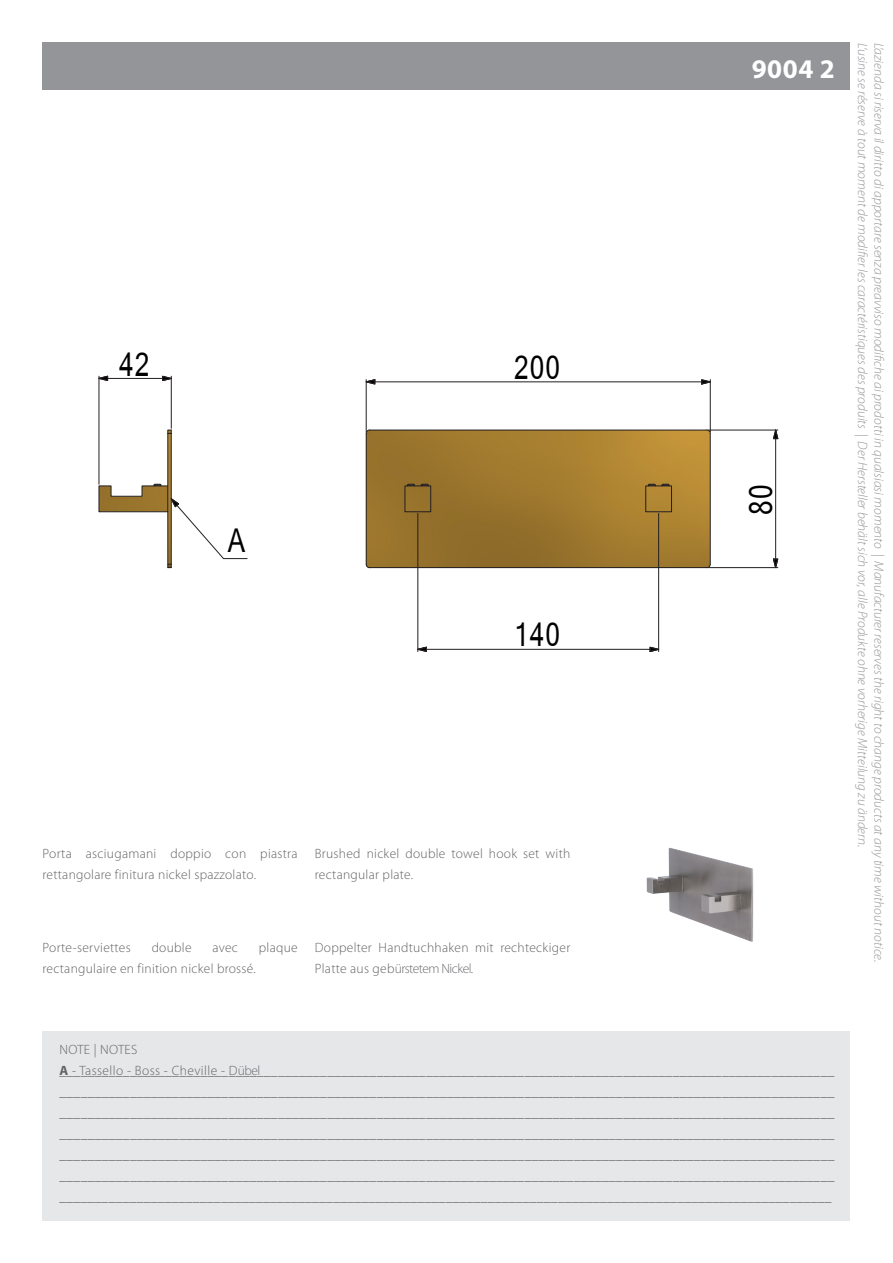
<style>
.page{position:relative;width:893px;height:1263px;background:#fff}
.page>*{position:absolute;margin:0;border:0;box-sizing:border-box;transform-origin:0 0}
.t1{font:52.05px "Kartika";letter-spacing:.025em;color:#000;scale:.8 1}
.t2{font:700 27px "Myriad Pro";color:#fff}
.t3{font:300 13.5px/21px "Myriad Pro";letter-spacing:.02em;color:#636366}
.t4{font:italic 300 13.5px "Myriad Pro";color:#939598}
.s1{color:#6c6d70}
.s2{font-weight:700}
</style>
<div class="page">
<div style="left:43px;top:1031px;width:807px;height:189px;background:#e6e7e9"></div>
<div style="left:43px;top:43px;width:807px;height:47px;background:#939598"></div>
<img style="left:367px;top:431px;width:343px;height:136px">
<svg style="left:366px;top:564px;width:4px;height:4px"></svg>
<svg style="left:706px;top:564px;width:5px;height:4px"></svg>
<svg style="left:366px;top:429px;width:4px;height:5px"></svg>
<svg style="left:706px;top:429px;width:5px;height:5px"></svg>
<hr style="left:370px;top:567px;width:337px;height:1px;background:#231f20">
<hr style="left:710px;top:433px;width:1px;height:131px;background:#231f20">
<hr style="left:366px;top:433px;width:1px;height:131px;background:#231f20">
<hr style="left:370px;top:430px;width:337px;height:1px;background:#231f20">
<div style="left:405px;top:486px;width:26px;height:26px;border:1px solid #231f20"></div>
<div style="left:645px;top:486px;width:27px;height:26px;border:1px solid #231f20"></div>
<svg style="left:407px;top:484px;width:8px;height:2px"></svg>
<svg style="left:421px;top:484px;width:8px;height:2px"></svg>
<svg style="left:648px;top:484px;width:22px;height:2px"></svg>
<img style="left:154px;top:434px;width:17px;height:50px">
<svg style="left:167px;top:429px;width:5px;height:5px"></svg>
<hr style="left:171px;top:433px;width:1px;height:131px;background:#231f20">
<hr style="left:167px;top:433px;width:1px;height:131px;background:#231f20">
<svg style="left:365px;top:379px;width:10px;height:5px"></svg>
<svg style="left:701px;top:379px;width:10px;height:5px"></svg>
<hr style="left:375px;top:382px;width:327px;height:1px;background:#231f20">
<hr style="left:366px;top:380px;width:1px;height:52px;background:#231f20">
<hr style="left:710px;top:380px;width:1px;height:52px;background:#231f20">
<svg style="left:773px;top:429px;width:5px;height:12px"></svg>
<svg style="left:773px;top:559px;width:5px;height:10px"></svg>
<hr style="left:775px;top:439px;width:1px;height:120px;background:#231f20">
<hr style="left:708px;top:567px;width:70px;height:1px;background:#231f20">
<hr style="left:708px;top:430px;width:70px;height:1px;background:#231f20">
<svg style="left:162px;top:376px;width:9px;height:5px"></svg>
<svg style="left:98px;top:376px;width:10px;height:5px"></svg>
<hr style="left:108px;top:378px;width:55px;height:1px;background:#231f20">
<hr style="left:171px;top:376px;width:1px;height:52px;background:#231f20">
<hr style="left:99px;top:376px;width:1px;height:108px;background:#231f20">
<svg style="left:417px;top:647px;width:10px;height:5px"></svg>
<svg style="left:650px;top:647px;width:10px;height:5px"></svg>
<hr style="left:426px;top:649px;width:224px;height:1px;background:#231f20">
<hr style="left:418px;top:513px;width:1px;height:138px;background:#231f20">
<hr style="left:658px;top:513px;width:1px;height:138px;background:#231f20">
<svg style="left:98px;top:484px;width:150px;height:84px"></svg>
<img style="left:646px;top:847px;width:108px;height:95px">
<p class="t1" style="left:119px;top:339px;width:39px">42</p>
<p class="t1" style="left:228px;top:515px;width:23px">A</p>
<p class="t1" style="left:514px;top:342px;width:59px">200</p>
<p class="t1" style="left:514px;top:610px;width:59px">140</p>
<p class="t3" style="left:43px;top:843px;width:257px">Porta asciugamani doppio con piastra rettangolare finitura nickel spazzolato.</p>
<p class="t3" style="left:315px;top:843px;width:257px">Brushed nickel double towel hook set with rectangular plate.</p>
<p class="t3" style="left:43px;top:937px;width:90px">Porte-serviettes</p>
<p class="t3" style="left:152px;top:937px;width:41px">double</p>
<p class="t3" style="left:212px;top:937px;width:27px">avec</p>
<p class="t3" style="left:259px;top:937px;width:40px">plaque</p>
<p class="t3" style="left:43px;top:958px;width:215px">rectangulaire en finition nickel brossé.</p>
<p class="t3" style="left:315px;top:937px;width:257px">Doppelter Handtuchhaken mit rechteckiger<br>Platte aus geb<span class="s1">ürstetem Nickel</span>.</p>
<p class="t2" style="left:752px;top:51px;width:85px">9004 2</p>
<p class="t1" style="left:736px;top:515px;width:39px;rotate:-90deg">80</p>
<p class="t4" style="left:870px;top:43px;width:806px;rotate:90deg">L’usine se réserve à tout moment de modifier les caractéristiques des produits | Der Hersteller behält sich vor, alle Produkte ohne vorherige Mitteilung zu ändern.</p>
<p class="t4" style="left:886px;top:43px;width:921px;rotate:90deg">L’azienda si riserva il diritto di apportare senza preavviso modifiche ai prodotti in qualsiasi momento | Manufacturer reserves the right to change products at any time without notice.</p>
<p class="t3" style="left:60px;top:1039px;width:776px">NOTE | NOTES ______________________________________________________________________________________________________________ ______________________________________________________________________________________________________________ ______________________________________________________________________________________________________________ ______________________________________________________________________________________________________________ ______________________________________________________________________________________________________________ ______________________________________________________________________________________________________________ ______________________________________________________________________________________________________________</p>
<p class="t3" style="left:60px;top:1060px;width:202px"><span class="s2">A</span> - Tassello - Boss - Cheville - D<span class="s1">übel</span></p>
</div>
